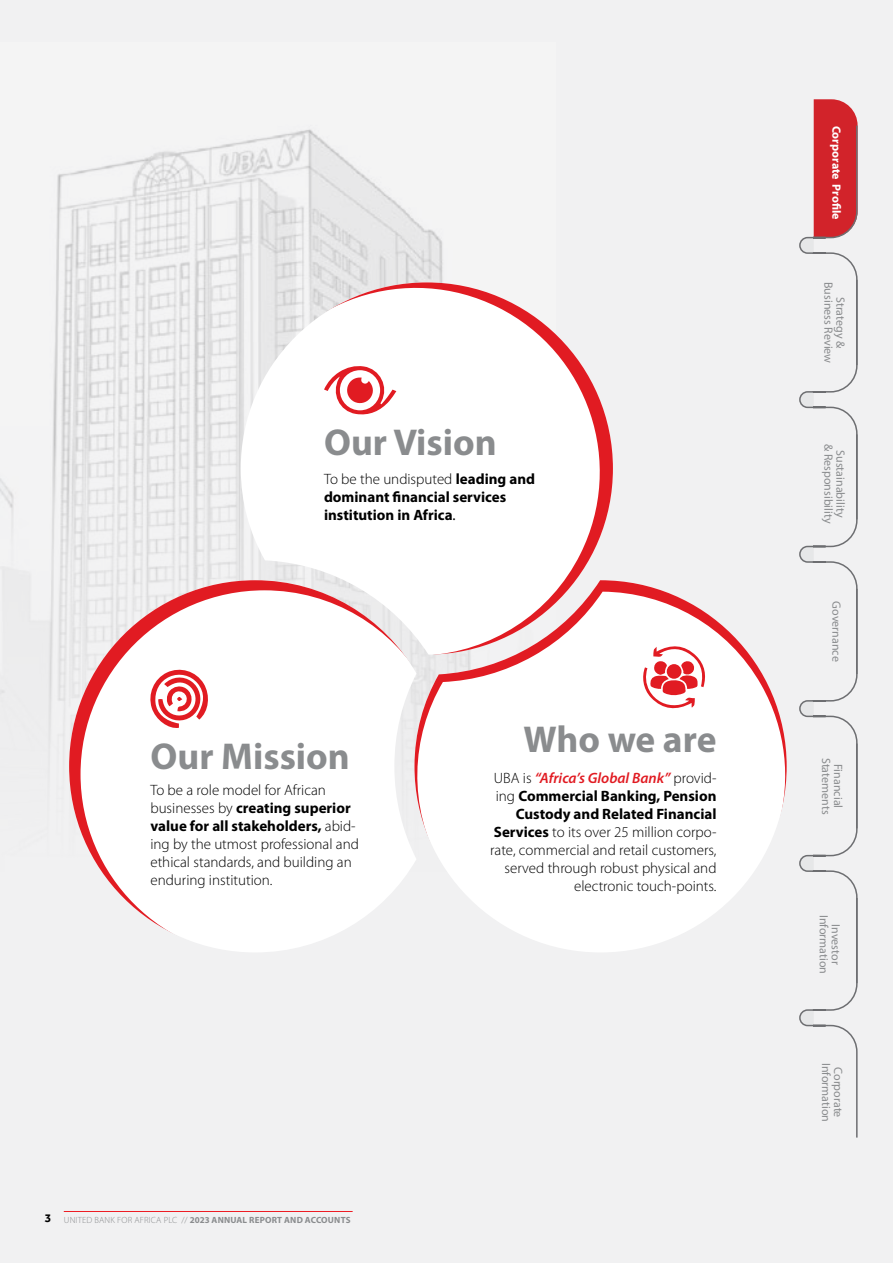
<style>
.page{position:relative;width:893px;height:1263px;background:#f1f1f2}
.page>*{position:absolute;margin:0;border:0;box-sizing:border-box;transform-origin:0 0}
.t1{font:700 37.5px "Myriad Pro";color:#8a8c8e}
.t2{font:300 15px/18px "Myriad Pro";color:#000}
.t3{font:700 15px/18px "Myriad Pro";color:#000}
.t4{font:12px/12px "Myriad Pro";color:#8a8c8e;text-align:center}
.t5{font:700 12px "Myriad Pro";letter-spacing:-.005em;color:#fff}
.t6{font:700 9px "Myriad Pro";letter-spacing:.02em;color:#8a8c8e}
.s1{font-weight:300}
.s2{font-weight:400}
.s3{font-weight:700}
.s4{font-family:"Effra Corp";font-size:12px;color:#000}
.s5{font-weight:600;font-style:italic;color:#e11b22}
</style>
<div class="page">
<svg style="left:799px;top:99px;width:59px;height:1039px"></svg>
<hr style="left:64px;top:1211px;width:289px;height:1px;background:#ed1d24">
<img style="left:0;top:129px;width:443px;height:612px">
<svg style="left:69px;top:580px;width:345px;height:372px;fill:#fff"></svg>
<svg style="left:414px;top:580px;width:373px;height:372px;fill:#fff"></svg>
<svg style="left:241px;top:282px;width:372px;height:373px;fill:#fff"></svg>
<svg style="left:324px;top:365px;width:72px;height:51px"></svg>
<svg style="left:147px;top:666px;width:64px;height:64px"></svg>
<svg style="left:641px;top:644px;width:66px;height:67px"></svg>
<h1 class="t1" style="left:324px;top:418px;width:174px">Our Vision</h1>
<p class="t3" style="left:324px;top:469px;width:213px"><span class="s1">To be the undisputed</span> leading and dominant financial services institution in Africa<span class="s2">.</span></p>
<h1 class="t1" style="left:150px;top:731px;width:201px">Our Mission</h1>
<p class="t2" style="left:150px;top:781px;width:210px">To be a role model for African businesses by <span class="s3">creating superior value for all stakeholders,</span> abid&shy;ing by the utmost professional and ethical standards, and building an enduring institution.</p>
<p class="t6" style="left:45px;top:1214px;width:307px"><span class="s4">3</span> <span class="s1">UNITED BANK FOR AFRICA PLC //</span> 2023 ANNUAL REPORT AND ACCOUNTS</p>
<h1 class="t1" style="left:523px;top:714px;width:195px">Who we are</h1>
<p class="t2" style="left:490px;top:769px;width:228px;text-align:right">UBA is <span class="s5">“Africa’s Global Bank”</span> provid&shy;ing <span class="s3">Commercial Banking, Pension Custody and Related Financial Services</span> to its over 25 million corpo&shy;rate, commercial and retail customers, served through robust physical and electronic touch-points.</p>
<p class="t5" style="left:844px;top:126px;width:95px;rotate:90deg">Corporate Profile</p>
<p class="t4" style="left:847px;top:282px;width:83px;rotate:90deg">Strategy &amp;<br>Business Review</p>
<p class="t4" style="left:847px;top:444px;width:81px;rotate:90deg">Sustainability<br>&amp; Responsibility</p>
<p class="t4" style="left:843px;top:601px;width:62px;rotate:90deg">Governance</p>
<p class="t4" style="left:844px;top:758px;width:58px;rotate:90deg">Financial<br>Statements</p>
<p class="t4" style="left:842px;top:915px;width:61px;rotate:90deg">Investor<br>Information</p>
<p class="t4" style="left:844px;top:1062px;width:61px;rotate:90deg">Corporate<br>Information</p>
</div>
